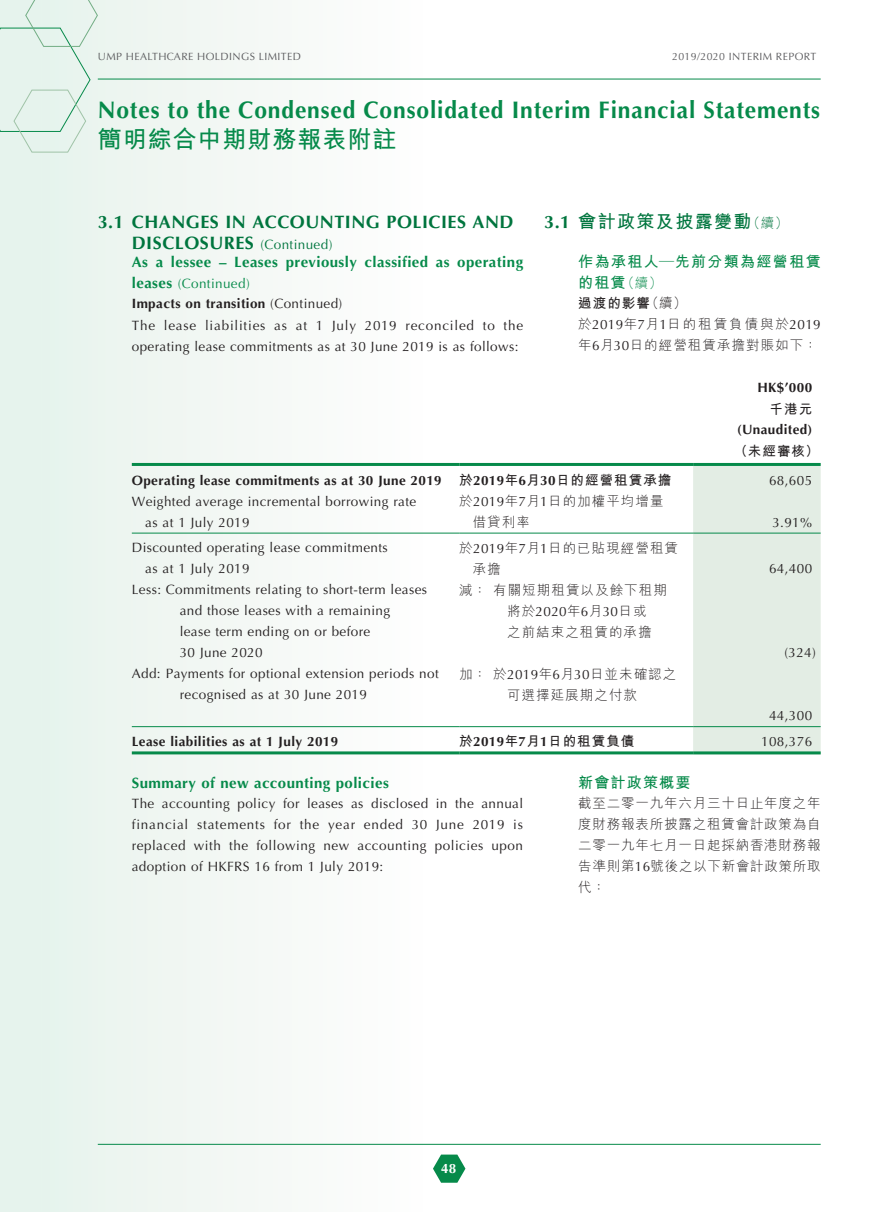
<style>
.page{position:relative;width:893px;height:1212px;background:#fff}
.page>*{position:absolute;margin:0;border:0;box-sizing:border-box;transform-origin:0 0}
.t1{font:700 24px "Optima LT Std";letter-spacing:.04em;color:#068a4a;scale:.95 1}
.t2{font:700 24px "M Hei HK";letter-spacing:.04em;color:#068a4a}
._01_H1{font:700 18px/21px "Optima LT Std";letter-spacing:.03em;color:#00753e}
._001_H1_c{font:700 18px "M Hei HK";letter-spacing:.08em;color:#00753e}
._02_H2{font:700 15px "Optima LT Std";letter-spacing:.03em;color:#068a4a}
._002_H2_c{font:700 15px/21px "M Hei HK";letter-spacing:.09em;color:#068a4a}
._50_Table_txt{font:13.5px/21px "Optima LT Std";letter-spacing:.03em;color:#231f20}
._00_txt{font:13.5px/21px "Optima LT Std";letter-spacing:.03em;color:#231f20}
._50_Table_txt-2{font:300 13.5px/21px "M Hei HK";letter-spacing:.08em;color:#231f20}
._50_Table_txt-3{font:700 13.5px "Optima LT Std";letter-spacing:.03em;color:#231f20}
._000_txt_c{font:300 13.5px/21px "M Hei HK";letter-spacing:.06em;color:#231f20;text-align:justify}
._50_Table_txt-4{font:700 13.5px "M Hei HK";letter-spacing:.08em;color:#231f20}
._000_txt_c-2{font:300 13.5px/21px "M Hei HK";letter-spacing:.08em;color:#231f20}
._03_H3{font:700 13.5px "Optima LT Std";letter-spacing:.03em;color:#231f20}
._02_H2-2{font:13.5px "Optima LT Std";letter-spacing:.03em;color:#068a4a}
._003_H3_c{font:700 13.5px "M Hei HK";letter-spacing:.08em;color:#231f20}
.t3{font:700 13.5px "Optima LT Std";color:#fff}
.t4{font:10.5px "Optima LT Std";letter-spacing:.04em;color:#5a5a5d}
.s1{font-weight:400;font-size:13.5px}
.s2{font-weight:700;font-size:15px}
.s3{font-weight:400}
.s4{font-family:"Optima LT Std"}
.s5{font-weight:300;font-size:13.5px}
.s6{font-weight:300}
.s7{font-family:"Optima LT Std";font-weight:400}
</style>
<div class="page">
<div style="left:0;top:0;width:449px;height:1212px;background:linear-gradient(to right,#e5f2eb,#fffefe)"></div>
<svg style="left:433px;top:1154px;width:32px;height:29px"></svg>
<hr style="left:98px;top:1144px;width:723px;height:1px;background:#068a4a">
<hr style="left:98px;top:79px;width:723px;height:1px;background:#068a4a">
<svg style="left:0;top:0;width:98px;height:153px;background:#e1f0e9"></svg>
<div style="left:693px;top:466px;width:128px;height:285px;background:#e3ede4"></div>
<hr style="left:132px;top:463px;width:327px;height:3px;background:#068a4a">
<hr style="left:459px;top:463px;width:234px;height:3px;background:#068a4a">
<hr style="left:693px;top:463px;width:128px;height:3px;background:#068a4a">
<hr style="left:132px;top:533px;width:327px;height:1px;background:#068a4a">
<hr style="left:459px;top:533px;width:234px;height:1px;background:#068a4a">
<hr style="left:693px;top:533px;width:128px;height:1px;background:#068a4a">
<hr style="left:132px;top:726px;width:327px;height:1px;background:#068a4a">
<hr style="left:459px;top:726px;width:234px;height:1px;background:#068a4a">
<hr style="left:693px;top:726px;width:128px;height:1px;background:#068a4a">
<hr style="left:132px;top:751px;width:327px;height:3px;background:#068a4a">
<hr style="left:459px;top:751px;width:234px;height:3px;background:#068a4a">
<hr style="left:693px;top:751px;width:128px;height:3px;background:#068a4a">
<p class="t4" style="left:98px;top:50px;width:205px">UMP HEALTHCARE HOLDINGS LIMITED</p>
<p class="t4" style="left:672px;top:50px;width:146px">2019/2020 INTERIM REPORT</p>
<h1 class="t1" style="left:98px;top:96px;width:762px">Notes to the Condensed Consolidated Interim Financial Statements</h1>
<h1 class="t2" style="left:98px;top:121px;width:300px">簡明綜合中期財務報表附註</h1>
<p class="_01_H1" style="left:132px;top:211px;width:383px;text-indent:-34px">3.1 CHANGES IN ACCOUNTING POLICIES AND<br>DISCLOSURES <span class="s1">(Continued)</span></p>
<p class="_02_H2" style="left:132px;top:253px;width:393px">As a lessee – Leases previously classified as operating</p>
<p class="_02_H2-2" style="left:132px;top:276px;width:119px"><span class="s2">leases</span> (Continued)</p>
<p class="_03_H3" style="left:132px;top:295px;width:212px">Impacts on transition <span class="s3">(Continued)</span></p>
<p class="_00_txt" style="left:132px;top:315px;width:393px">The lease liabilities as at 1 July 2019 reconciled to the operating lease commitments as at 30 June 2019 is as follows:</p>
<p class="_001_H1_c" style="left:544px;top:208px;width:245px"><span class="s4">3.1</span> 會計政策及披露變動<span class="s5">（續）</span></p>
<p class="_002_H2_c" style="left:578px;top:250px;width:244px">作為承租人—先前分類為經營租賃的租賃<span class="s5">（續）</span></p>
<p class="_003_H3_c" style="left:578px;top:293px;width:110px">過渡的影響<span class="s6">（續）</span></p>
<p class="_000_txt_c-2" style="left:578px;top:313px;width:244px">於<span class="s7">2019</span>年<span class="s7">7</span>月<span class="s7">1</span>日的租賃負債與於<span class="s7">2019</span>年<span class="s7">6</span>月<span class="s7">30</span>日的經營租賃承擔對賬如下：</p>
<p class="_50_Table_txt-3" style="left:757px;top:380px;width:56px">HK$’000</p>
<p class="_50_Table_txt-4" style="left:770px;top:399px;width:44px">千港元</p>
<p class="_50_Table_txt-3" style="left:737px;top:422px;width:77px">(Unaudited)</p>
<p class="_50_Table_txt-4" style="left:734px;top:441px;width:86px">（未經審核）</p>
<p class="_50_Table_txt-3" style="left:132px;top:472px;width:311px">Operating lease commitments as at 30 June 2019</p>
<p class="_50_Table_txt-4" style="left:459px;top:470px;width:214px">於<span class="s4">2019</span>年<span class="s4">6</span>月<span class="s4">30</span>日的經營租賃承擔</p>
<p class="_50_Table_txt" style="left:769px;top:470px;width:45px">68,605</p>
<p class="_50_Table_txt" style="left:145px;top:491px;width:272px;text-indent:-14px">Weighted average incremental borrowing rate as at 1 July 2019</p>
<p class="_50_Table_txt-2" style="left:473px;top:490px;width:192px;text-indent:-14px">於<span class="s7">2019</span>年<span class="s7">7</span>月<span class="s7">1</span>日的加權平均增量借貸利率</p>
<p class="_50_Table_txt" style="left:772px;top:512px;width:41px">3.91%</p>
<p class="_50_Table_txt" style="left:145px;top:537px;width:244px;text-indent:-14px">Discounted operating lease commitments as at 1 July 2019</p>
<p class="_50_Table_txt-2" style="left:473px;top:537px;width:207px;text-indent:-14px">於<span class="s7">2019</span>年<span class="s7">7</span>月<span class="s7">1</span>日的已貼現經營租賃承擔</p>
<p class="_50_Table_txt" style="left:180px;top:579px;width:249px;text-indent:-48px">Less: Commitments relating to short-term leases and those leases with a remaining<br>lease term ending on or before<br>30 June 2020</p>
<p class="_50_Table_txt-2" style="left:507px;top:579px;width:161px;text-indent:-48px">減：有關短期租賃以及餘下租期將於<span class="s7">2020</span>年<span class="s7">6</span>月<span class="s7">30</span>日或<br>之前結束之租賃的承擔</p>
<p class="_50_Table_txt" style="left:180px;top:663px;width:261px;text-indent:-48px">Add: Payments for optional extension periods not recognised as at 30 June 2019</p>
<p class="_50_Table_txt-2" style="left:507px;top:663px;width:171px;text-indent:-48px">加：於<span class="s7">2019</span>年<span class="s7">6</span>月<span class="s7">30</span>日並未確認之可選擇延展期之付款</p>
<p class="_50_Table_txt" style="left:769px;top:558px;width:45px">64,400</p>
<p class="_50_Table_txt" style="left:784px;top:642px;width:33px">(324)</p>
<p class="_50_Table_txt" style="left:769px;top:705px;width:45px">44,300</p>
<p class="_50_Table_txt-3" style="left:132px;top:733px;width:208px">Lease liabilities as at 1 July 2019</p>
<p class="_50_Table_txt-4" style="left:459px;top:731px;width:177px">於<span class="s4">2019</span>年<span class="s4">7</span>月<span class="s4">1</span>日的租賃負債</p>
<p class="_50_Table_txt" style="left:761px;top:731px;width:53px">108,376</p>
<p class="_02_H2" style="left:132px;top:774px;width:259px">Summary of new accounting policies</p>
<p class="_00_txt" style="left:132px;top:793px;width:393px;text-align:justify">The accounting policy for leases as disclosed in the annual financial statements for the year ended 30 June 2019 is replaced with the following new accounting policies upon adoption of HKFRS 16 from 1 July 2019:</p>
<p class="_002_H2_c" style="left:578px;top:771px;width:114px">新會計政策概要</p>
<p class="_000_txt_c" style="left:578px;top:792px;width:244px">截至二零一九年六月三十日止年度之年度財務報表所披露之租賃會計政策為自二零一九年七月一日起採納香港財務報告準則第<span class="s7">16</span>號後之以下新會計政策所取代：</p>
<p class="t3" style="left:441px;top:1160px;width:17px">48</p>
</div>
